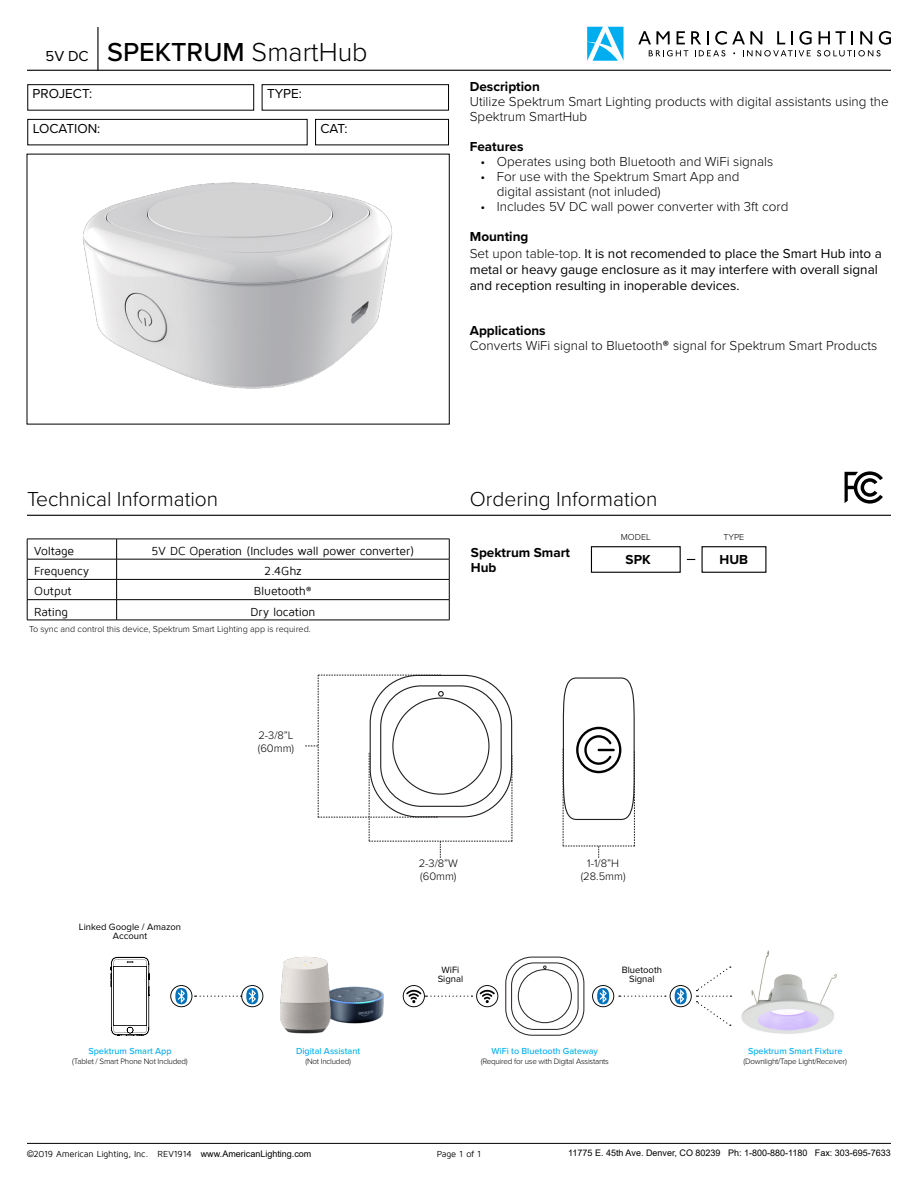
<style>
.page{position:relative;width:918px;height:1188px;background:#fff}
.page>*{position:absolute;margin:0;border:0;box-sizing:border-box;transform-origin:0 0}
.t1{font:500 27px "Proxima Nova";color:#000}
.t2{font:300 21px "Proxima Nova";color:#000}
.t3{font:15px "Proxima Nova";color:#000}
.t4{font:300 13.5px/15px "Proxima Nova";color:#000}
.t5{font:13.5px/16.4px "Proxima Nova";color:#000}
.t6{font:700 13.5px/15px "Proxima Nova";color:#000}
.t7{font:12px "Maven Pro";letter-spacing:-.015em;color:#000}
.t8{font:300 11.25px/13.5px "Proxima Nova";color:#000}
.t9{font:9.45px/9.4px "Proxima Nova";color:#000;text-align:center}
.t10{font:500 9px "Proxima Nova";color:#00aeef}
.t11{font:300 9px "Proxima Nova";color:#000}
.t12{font:9px "Maven Pro";letter-spacing:-.015em;color:#000}
.t13{font:9px "Arial";color:#000}
.t14{font:300 8.1px "Proxima Nova";letter-spacing:-.025em;color:#000}
.s1{font-weight:300}
.s2{font-family:"Calibri"}
.s3{font-weight:700}
.s4{font-family:"Calibri";font-weight:400}
.s5{font-family:"Arial"}
</style>
<div class="page">
<svg style="left:587px;top:27px;width:37px;height:34px"></svg>
<svg style="left:638px;top:31px;width:253px;height:25px"></svg>
<hr style="left:27px;top:70px;width:864px;height:1px;background:#000">
<hr style="left:27px;top:515px;width:864px;height:1px;background:#000">
<hr style="left:27px;top:1143px;width:864px;height:1px;background:#000">
<hr style="left:97px;top:27px;width:2px;height:43px;background:#000">
<div style="left:28px;top:84px;width:226px;height:26px;border:1px solid #000"></div>
<div style="left:315px;top:119px;width:134px;height:26px;border:1px solid #000"></div>
<div style="left:28px;top:119px;width:279px;height:26px;border:1px solid #000"></div>
<div style="left:262px;top:84px;width:187px;height:26px;border:1px solid #000"></div>
<img style="left:83px;top:182px;width:310px;height:207px">
<hr style="left:27px;top:539px;width:90px;height:1px;background:#000">
<hr style="left:117px;top:539px;width:332px;height:1px;background:#000">
<hr style="left:27px;top:559px;width:90px;height:1px;background:#000">
<hr style="left:117px;top:559px;width:332px;height:1px;background:#000">
<hr style="left:27px;top:579px;width:90px;height:1px;background:#000">
<hr style="left:117px;top:579px;width:332px;height:1px;background:#000">
<hr style="left:27px;top:599px;width:90px;height:1px;background:#000">
<svg style="left:27px;top:539px;width:1px;height:81px"></svg>
<hr style="left:117px;top:599px;width:332px;height:1px;background:#000">
<svg style="left:116px;top:539px;width:1px;height:81px"></svg>
<svg style="left:449px;top:539px;width:1px;height:81px"></svg>
<hr style="left:27px;top:620px;width:90px;height:1px;background:#000">
<hr style="left:117px;top:620px;width:332px;height:1px;background:#000">
<div style="left:591px;top:546px;width:90px;height:27px;border:1px solid #000"></div>
<div style="left:702px;top:546px;width:64px;height:27px;border:1px solid #000"></div>
<svg style="left:305px;top:675px;width:208px;height:183px"></svg>
<svg style="left:562px;top:677px;width:73px;height:181px"></svg>
<svg style="left:403px;top:985px;width:95px;height:22px"></svg>
<svg style="left:111px;top:957px;width:38px;height:78px"></svg>
<svg style="left:170px;top:985px;width:93px;height:22px"></svg>
<svg style="left:592px;top:967px;width:139px;height:59px"></svg>
<div style="left:505px;top:957px;width:79px;height:79px;border:1px solid #241f21;border-radius:26px"></div>
<svg style="left:511px;top:962px;width:68px;height:68px"></svg>
<img style="left:332px;top:986px;width:52px;height:37px">
<img style="left:280px;top:957px;width:52px;height:77px">
<img style="left:741px;top:950px;width:96px;height:84px">
<svg style="left:845px;top:471px;width:38px;height:33px"></svg>
<h1 class="t1" style="left:107px;top:32px;width:262px">SPEKTRUM <span class="s1">SmartHub</span></h1>
<p class="t3" style="left:46px;top:45px;width:45px">5V DC</p>
<p class="t5" style="left:33px;top:85px;width:61px">PROJECT:</p>
<p class="t5" style="left:33px;top:120px;width:69px">LOCATION:</p>
<p class="t5" style="left:320px;top:120px;width:29px">CAT:</p>
<p class="t5" style="left:267px;top:85px;width:36px">TYPE:</p>
<h2 class="t2" style="left:27px;top:483px;width:193px">Technical Information</h2>
<p class="t7" style="left:34px;top:545px;width:41px">Voltage</p>
<p class="t7" style="left:152px;top:545px;width:264px">5V DC Operation (Includes wall power converter)</p>
<p class="t7" style="left:34px;top:565px;width:57px">Frequency</p>
<p class="t7" style="left:264px;top:565px;width:39px">2.4Ghz</p>
<p class="t7" style="left:34px;top:585px;width:39px">Output</p>
<p class="t7" style="left:254px;top:585px;width:59px">Bluetooth<span class="s2">®</span></p>
<p class="t7" style="left:34px;top:605px;width:35px">Rating</p>
<p class="t7" style="left:251px;top:605px;width:66px">Dry location</p>
<p class="t11" style="left:29px;top:623px;width:283px">To sync and control this device, Spektrum Smart Lighting app is required.</p>
<p class="t8" style="left:258px;top:728px;width:38px">2-3/8”L (60mm)</p>
<p class="t6" style="left:470px;top:79px;width:72px">Description</p>
<p class="t4" style="left:470px;top:93px;width:420px">Utilize Spektrum Smart Lighting products with digital assistants using the<br>Spektrum SmartHub</p>
<p class="t6" style="left:470px;top:139px;width:55px">Features</p>
<p class="t4" style="left:481px;top:153px;width:294px">• Operates using both Bluetooth and WiFi signals</p>
<p class="t4" style="left:497px;top:168px;width:244px;text-indent:-16px">• For use with the Spektrum Smart App and digital assistant (not inluded)</p>
<p class="t4" style="left:481px;top:198px;width:309px">• Includes 5V DC wall power converter with 3ft cord</p>
<p class="t5" style="left:470px;top:228px;width:414px"><span class="s3">Mounting<br></span><span class="s1">Set upon table-top.</span> It is not recomended to place the Smart Hub into a metal or heavy gauge enclosure as it may interfere with overall signal and reception resulting in inoperable devices.</p>
<p class="t4" style="left:470px;top:323px;width:409px"><span class="s3">Applications<br></span>Converts WiFi signal to Bluetooth<span class="s4">®</span> signal for Spektrum Smart Products</p>
<h2 class="t2" style="left:470px;top:483px;width:189px">Ordering Information</h2>
<p class="t11" style="left:621px;top:531px;width:31px">MODEL</p>
<p class="t11" style="left:723px;top:531px;width:22px">TYPE</p>
<p class="t6" style="left:471px;top:545px;width:101px">Spektrum Smart<br>Hub</p>
<p class="t6" style="left:626px;top:551px;width:27px">SPK</p>
<p class="t6" style="left:720px;top:552px;width:30px">HUB</p>
<p class="t9" style="left:79px;top:922px;width:104px">Linked Google / Amazon<br>Account</p>
<p class="t10" style="left:88px;top:1044px;width:85px">Spektrum Smart App</p>
<p class="t14" style="left:72px;top:1055px;width:117px">(Tablet / Smart Phone Not Included)</p>
<p class="t10" style="left:296px;top:1044px;width:66px">Digital Assistant</p>
<p class="t14" style="left:305px;top:1055px;width:47px">(Not Included)</p>
<p class="t8" style="left:419px;top:856px;width:41px">2-3/8”W (60mm)</p>
<p class="t8" style="left:581px;top:856px;width:46px;text-align:center">1-1/8”H (28.5mm)</p>
<p class="t9" style="left:438px;top:964px;width:27px">WiFi<br>Signal</p>
<p class="t9" style="left:622px;top:964px;width:42px">Bluetooth<br>Signal</p>
<p class="t10" style="left:492px;top:1044px;width:108px">WiFi to Bluetooth Gateway</p>
<p class="t14" style="left:481px;top:1055px;width:130px">(Required for use with Digital Assistants</p>
<p class="t10" style="left:748px;top:1044px;width:96px">Spektrum Smart Fixture</p>
<p class="t14" style="left:743px;top:1055px;width:105px">(Downlight/Tape Light/Receiver)</p>
<p class="t12" style="left:27px;top:1149px;width:286px"><span class="s5">©</span>2019 American Lighting, Inc. REV1914 <span class="s5">www.AmericanLighting.com</span></p>
<p class="t12" style="left:437px;top:1149px;width:46px">Page 1 of 1</p>
<p class="t13" style="left:568px;top:1146px;width:324px">11775 E. 45th Ave. Denver, CO 80239 Ph: 1-800-880-1180 Fax: 303-695-7633</p>
</div>
